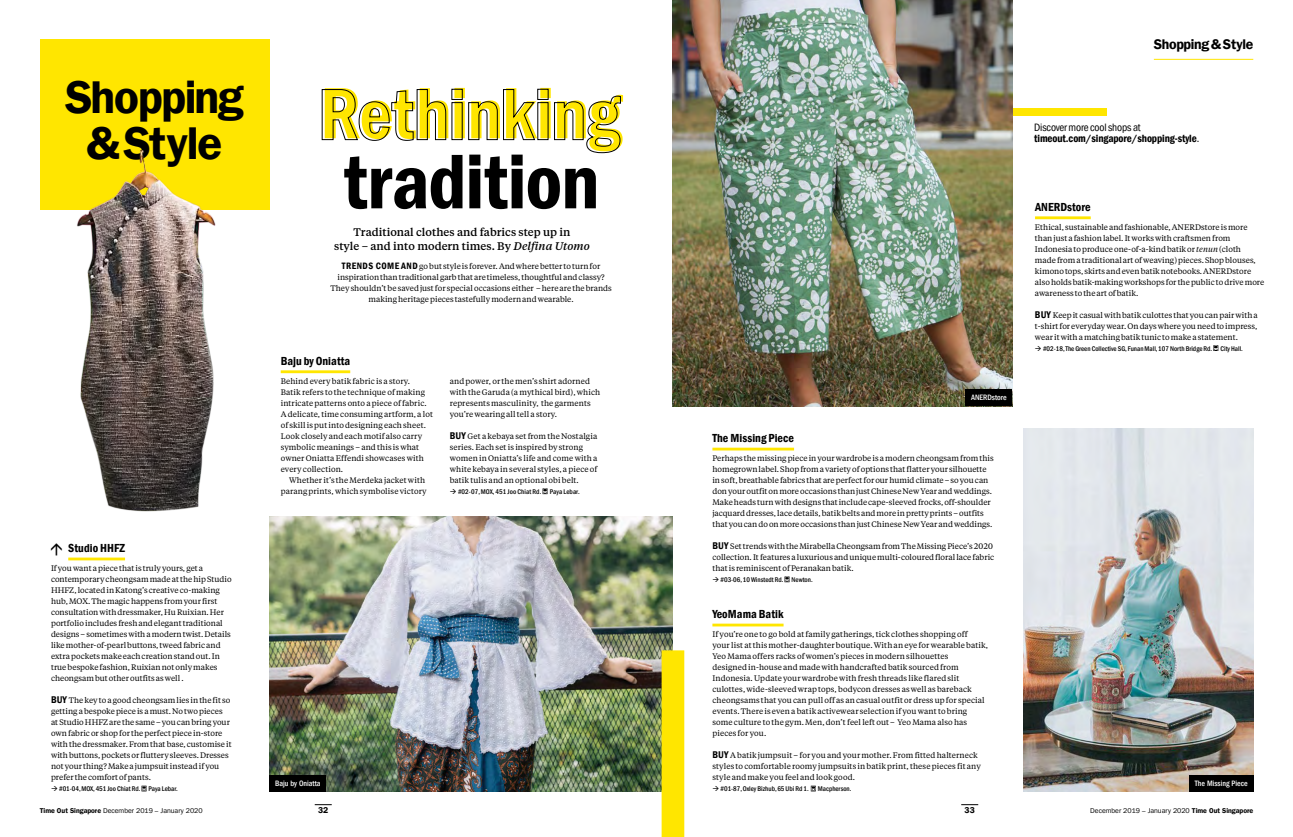
<style>
.page{position:relative;width:1293px;height:837px;background:#fff}
.page>*{position:absolute;margin:0;border:0;box-sizing:border-box;transform-origin:0 0}
.t1{font:80px "Franklin Gothic LT Pro Dm Cn";letter-spacing:-.015em;color:#000}
.t2{font:75px "Franklin Gothic LT Pro Dm Cn";letter-spacing:-.015em;color:#ffe600}
.t3{font:46px/46px "Franklin Gothic LT Pro Dm";letter-spacing:-.03em;color:#000;text-align:center}
.t4{font:14px "Franklin Gothic LT Pro Dm";letter-spacing:-.025em;color:#000}
.t5{font:12px "Franklin Gothic LT Pro Dm Cn";letter-spacing:.005em;color:#000}
.t6{font:500 11px/14px "Tiempos Text";color:#000;text-align:center}
.t7{font:11px "Franklin Gothic LT Pro Dm Cn";letter-spacing:-.01em;color:#000}
.t8{font:condensed 11px "Franklin Gothic LT Pro";letter-spacing:-.01em;color:#000}
.t9{font:8.5px "Franklin Gothic LT Pro Dm";color:#000}
.t10{font:8px/11px "Tiempos Text";color:#000}
.t11{font:500 condensed 8px "Franklin Gothic LT Pro";letter-spacing:-.005em;color:#fff}
.t12{font:500 condensed 7px "Franklin Gothic LT Pro";color:#000}
.t13{font:7px "Franklin Gothic LT Pro";letter-spacing:-.005em;color:#000}
.s1{font-family:"Franklin Gothic LT Pro Dm Cn";font-size:10px}
.s2{font-style:italic}
.s3{font-family:"Franklin Gothic LT Pro Dm Cn";font-size:9.5px}
.s4{font-family:"Franklin Gothic LT Pro";font-stretch:condensed}
.s5{font-family:"Franklin Gothic LT Pro Dm"}
</style>
<div class="page">
<svg style="left:961px;top:804px;width:17px;height:1px"></svg>
<svg style="left:315px;top:804px;width:17px;height:1px"></svg>
<hr style="left:1154px;top:59px;width:99px;height:1px;background:#ffe600">
<div style="left:987px;top:109px;width:119px;height:7px;background:#ffe600"></div>
<div style="left:40px;top:40px;width:229px;height:170px;background:#ffe600"></div>
<svg style="left:1213px;top:345px;width:5px;height:6px"></svg>
<hr style="left:1035px;top:216px;width:55px;height:3px;background:#ffe600">
<svg style="left:811px;top:785px;width:5px;height:6px"></svg>
<hr style="left:712px;top:623px;width:71px;height:3px;background:#ffe600">
<svg style="left:141px;top:785px;width:5px;height:6px"></svg>
<hr style="left:712px;top:447px;width:82px;height:3px;background:#ffe600">
<hr style="left:68px;top:557px;width:57px;height:3px;background:#ffe600">
<svg style="left:784px;top:576px;width:5px;height:6px"></svg>
<img style="left:673px;top:0;width:339px;height:406px">
<svg style="left:542px;top:488px;width:5px;height:6px"></svg>
<hr style="left:281px;top:370px;width:69px;height:3px;background:#ffe600">
<img style="left:269px;top:516px;width:404px;height:275px">
<div style="left:269px;top:774px;width:57px;height:17px;background:#000"></div>
<div style="left:661px;top:650px;width:23px;height:186px;background:#ffe600"></div>
<img style="left:1023px;top:428px;width:230px;height:363px">
<img style="left:77px;top:151px;width:198px;height:376px">
<div style="left:965px;top:389px;width:47px;height:17px;background:#000"></div>
<div style="left:1189px;top:774px;width:64px;height:17px;background:#000"></div>
<svg style="left:321px;top:88px;width:300px;height:66px"></svg>
<h3 class="t3" style="left:65px;top:75px;width:180px">Shopping &amp; Style</h3>
<h3 class="t5" style="left:68px;top:541px;width:58px">Studio HHFZ</h3>
<p class="t10" style="left:51px;top:562px;width:182px">If you want a piece that is truly yours, get a contemporary cheongsam made at the hip Studio HHFZ, located in Katong’s creative co-making hub, MOX. The magic happens from your first consultation with dressmaker, Hu Ruixian. Her portfolio includes fresh and elegant traditional designs – sometimes with a modern twist. Details like mother-of-pearl buttons, tweed fabric and extra pockets make each creation stand out. In true bespoke fashion, Ruixian not only makes cheongsam but other outfits as well .</p>
<p class="t10" style="left:51px;top:694px;width:182px"><span class="s1">BUY</span> The key to a good cheongsam lies in the fit so getting a bespoke piece is a must. No two pieces at Studio HHFZ are the same – you can bring your own fabric or shop for the perfect piece in-store with the dressmaker. From that base, customise it with buttons, pockets or fluttery sleeves. Dresses not your thing? Make a jumpsuit instead if you prefer the comfort of pants.</p>
<p class="t12" style="left:51px;top:784px;width:128px">→ #01-04, MOX, 451 Joo Chiat Rd. Paya Lebar.</p>
<h2 class="t2" style="left:320px;top:70px;width:304px">Rethinking</h2>
<h1 class="t1" style="left:343px;top:136px;width:258px">tradition</h1>
<h3 class="t6" style="left:334px;top:224px;width:257px">Traditional clothes and fabrics step up in<br>style – and into modern times. By <span class="s2">Delfina Utomo</span></h3>
<p class="t10" style="left:330px;top:261px;width:283px;text-align:center"><span class="s3">TRENDS COME AND</span> go but style is forever. And where better to turn for inspiration than traditional garb that are timeless, thoughtful and classy?<br>They shouldn’t be saved just for special occasions either – here are the brands making heritage pieces tastefully modern and wearable.</p>
<h3 class="t5" style="left:281px;top:354px;width:71px">Baju by Oniatta</h3>
<p class="t10" style="left:281px;top:375px;width:154px">Behind every batik fabric is a story.<br>Batik refers to the technique of making intricate patterns onto a piece of fabric.<br>A delicate, time consuming artform, a lot of skill is put into designing each sheet.<br>Look closely and each motif also carry symbolic meanings – and this is what owner Oniatta Effendi showcases with every collection.</p>
<p class="t10" style="left:281px;top:474px;width:148px;text-align:right">Whether it’s the Merdeka jacket with parang prints, which symbolise victory</p>
<p class="t10" style="left:450px;top:375px;width:152px">and power, or the men’s shirt adorned with the Garuda (a mythical bird), which represents masculinity, the garments you’re wearing all tell a story.</p>
<p class="t10" style="left:450px;top:430px;width:149px"><span class="s1">BUY</span> Get a kebaya set from the Nostalgia series. Each set is inspired by strong women in Oniatta’s life and come with a white kebaya in several styles, a piece of batik tulis and an optional obi belt.</p>
<p class="t12" style="left:450px;top:487px;width:131px">→ #02-07, MOX, 451 Joo Chiat Rd. Paya Lebar.</p>
<p class="t11" style="left:275px;top:778px;width:47px">Baju by Oniatta</p>
<h3 class="t4" style="left:1154px;top:36px;width:101px">Shopping &amp; Style</h3>
<h3 class="t5" style="left:712px;top:431px;width:83px">The Missing Piece</h3>
<p class="t11" style="left:971px;top:393px;width:37px">ANERDstore</p>
<p class="t10" style="left:712px;top:452px;width:283px">Perhaps the missing piece in your wardrobe is a modern cheongsam from this homegrown label. Shop from a variety of options that flatter your silhouette in soft, breathable fabrics that are perfect for our humid climate – so you can don your outfit on more occasions than just Chinese New Year and weddings.<br>Make heads turn with designs that include cape-sleeved frocks, off-shoulder jacquard dresses, lace details, batik belts and more in pretty prints – outfits that you can do on more occasions than just Chinese New Year and weddings.</p>
<p class="t10" style="left:712px;top:540px;width:283px"><span class="s1">BUY</span> Set trends with the Mirabella Cheongsam from The Missing Piece’s 2020 collection. It features a luxurious and unique multi-coloured floral lace fabric that is reminiscent of Peranakan batik.</p>
<p class="t12" style="left:712px;top:575px;width:102px">→ #03-06, 10 Winstedt Rd. Newton.</p>
<h3 class="t5" style="left:712px;top:607px;width:73px">YeoMama Batik</h3>
<p class="t10" style="left:712px;top:628px;width:277px">If you’re one to go bold at family gatherings, tick clothes shopping off<br>your list at this mother-daughter boutique. With an eye for wearable batik, Yeo Mama offers racks of women’s pieces in modern silhouettes<br>designed in-house and made with handcrafted batik sourced from Indonesia. Update your wardrobe with fresh threads like flared slit culottes, wide-sleeved wrap tops, bodycon dresses as well as bareback cheongsams that you can pull off as an casual outfit or dress up for special events. There is even a batik activewear selection if you want to bring some culture to the gym. Men, don’t feel left out – Yeo Mama also has pieces for you.</p>
<p class="t10" style="left:712px;top:749px;width:270px"><span class="s1">BUY</span> A batik jumpsuit – for you and your mother. From fitted halterneck styles to comfortable roomy jumpsuits in batik print, these pieces fit any style and make you feel and look good.</p>
<p class="t12" style="left:712px;top:784px;width:98px">→ #01-87, Oxley Bizhub, 65 Ubi Rd 1.</p>
<p class="t12" style="left:818px;top:784px;width:35px">Macpherson.</p>
<h3 class="t8" style="left:1034px;top:121px;width:108px">Discover more cool shops at</h3>
<h3 class="t7" style="left:1034px;top:132px;width:167px">timeout.com/singapore/shopping-style<span class="s4">.</span></h3>
<h3 class="t5" style="left:1035px;top:200px;width:57px">ANERDstore</h3>
<p class="t10" style="left:1035px;top:221px;width:231px">Ethical, sustainable and fashionable, ANERDstore is more than just a fashion label. It works with craftsmen from Indonesia to produce one-of-a-kind batik or <span class="s2">tenun</span> (cloth<br>made from a traditional art of weaving) pieces. Shop blouses, kimono tops, skirts and even batik notebooks. ANERDstore also holds batik-making workshops for the public to drive more awareness to the art of batik.</p>
<p class="t10" style="left:1035px;top:309px;width:224px;text-align:justify"><span class="s1">BUY</span> Keep it casual with batik culottes that you can pair with a t-shirt for everyday wear. On days where you need to impress, wear it with a matching batik tunic to make a statement.</p>
<p class="t12" style="left:1035px;top:344px;width:209px">→ #02-18, The Green Collective SG, Funan Mall, 107 North Bridge Rd. City Hall.</p>
<p class="t11" style="left:1195px;top:778px;width:54px">The Missing Piece</p>
<p class="t13" style="left:40px;top:806px;width:164px"><span class="s5">Time Out Singapore</span> December 2019 – January 2020</p>
<p class="t9" style="left:318px;top:805px;width:12px">32</p>
<p class="t9" style="left:964px;top:805px;width:12px">33</p>
<p class="t13" style="left:1090px;top:806px;width:164px">December 2019 – January 2020 <span class="s5">Time Out Singapore</span></p>
</div>
